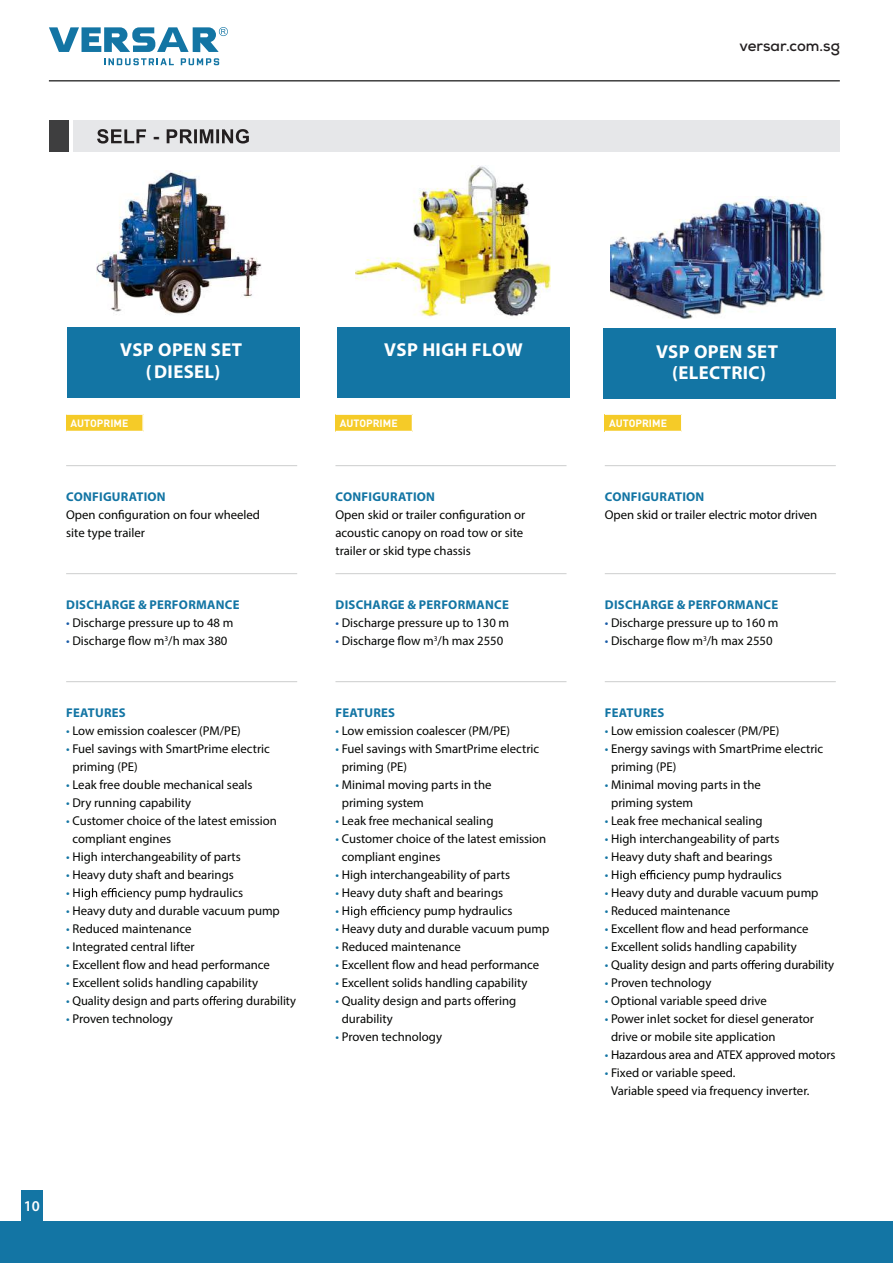
<style>
.page{position:relative;width:893px;height:1263px;background:#fff}
.page>*{position:absolute;margin:0;border:0;box-sizing:border-box;transform-origin:0 0}
.t1{font:700 19.5px "Arial";color:#231f20}
.t2{font:700 18.75px/21.6px "Myriad Pro";letter-spacing:.02em;color:#fff;text-align:center}
.t3{font:700 15px "Nexa";color:#231f20}
.t4{font:600 15px "Myriad Pro";color:#fff}
.t5{font:12.75px/18px "Myriad Pro";color:#040503}
.t6{font:700 12.75px "Myriad Pro";letter-spacing:.02em;color:#1375a4}
.t7{font:12.75px "Myriad Pro";color:#1375a4}
.t8{font:700 10.5px "DIN";color:#fff}
.s1{color:#185ba7}
.s2{color:#1375a4}
.s3{color:#040503}
</style>
<div class="page">
<hr style="left:49px;top:80px;width:791px;height:2px;background:#3e3e3f">
<div style="left:49px;top:120px;width:19px;height:31px;background:#3e3e3f"></div>
<div style="left:73px;top:120px;width:767px;height:31px;background:#e6e7e9"></div>
<div style="left:0;top:1221px;width:893px;height:42px;background:#1375a4"></div>
<div style="left:21px;top:1190px;width:22px;height:31px;background:#1375a4"></div>
<hr style="left:605px;top:465px;width:231px;height:1px;background:#d2d3d3">
<hr style="left:605px;top:573px;width:231px;height:1px;background:#d2d3d3">
<hr style="left:605px;top:681px;width:231px;height:1px;background:#d2d3d3">
<svg style="left:620px;top:870px;width:57px;height:12px"></svg>
<svg style="left:747px;top:960px;width:8px;height:9px"></svg>
<div style="left:605px;top:414px;width:77px;height:17px;background:#f5cb28"></div>
<svg style="left:681px;top:415px;width:1px;height:16px"></svg>
<hr style="left:605px;top:413px;width:77px;height:2px;background:#fff">
<hr style="left:335px;top:465px;width:231px;height:1px;background:#d2d3d3">
<hr style="left:335px;top:573px;width:231px;height:1px;background:#d2d3d3">
<hr style="left:335px;top:681px;width:231px;height:1px;background:#d2d3d3">
<svg style="left:351px;top:906px;width:57px;height:12px"></svg>
<svg style="left:481px;top:996px;width:8px;height:9px"></svg>
<div style="left:335px;top:414px;width:77px;height:17px;background:#f5cb28"></div>
<hr style="left:335px;top:413px;width:77px;height:2px;background:#fff">
<hr style="left:66px;top:465px;width:231px;height:1px;background:#d2d3d3">
<hr style="left:66px;top:573px;width:231px;height:1px;background:#d2d3d3">
<hr style="left:66px;top:681px;width:231px;height:1px;background:#d2d3d3">
<svg style="left:82px;top:888px;width:57px;height:12px"></svg>
<svg style="left:209px;top:996px;width:8px;height:9px"></svg>
<div style="left:66px;top:414px;width:77px;height:17px;background:#f5cb28"></div>
<svg style="left:142px;top:415px;width:2px;height:16px"></svg>
<hr style="left:66px;top:413px;width:77px;height:2px;background:#fff">
<svg style="left:97px;top:129px;width:49px;height:15px"></svg>
<svg style="left:167px;top:129px;width:82px;height:15px"></svg>
<div style="left:67px;top:327px;width:232px;height:70px;background:#1375a4"></div>
<div style="left:337px;top:327px;width:233px;height:70px;background:#1375a4"></div>
<div style="left:603px;top:328px;width:232px;height:71px;background:#1375a4"></div>
<svg style="left:104px;top:58px;width:70px;height:7px"></svg>
<svg style="left:181px;top:58px;width:38px;height:7px"></svg>
<svg style="left:49px;top:27px;width:179px;height:25px"></svg>
<img style="left:96px;top:171px;width:166px;height:144px">
<img style="left:356px;top:165px;width:194px;height:152px">
<img style="left:611px;top:196px;width:213px;height:122px">
<h1 class="t1" style="left:153px;top:123px;width:8px">-</h1>
<p class="t3" style="left:740px;top:36px;width:102px">versar.com.sg</p>
<h2 class="t2" style="left:120px;top:339px;width:123px">VSP OPEN SET (DIESEL)</h2>
<h2 class="t2" style="left:384px;top:339px;width:140px">VSP HIGH FLOW</h2>
<h2 class="t2" style="left:656px;top:341px;width:123px;line-height:20.7px">VSP OPEN SET (ELECTRIC)</h2>
<p class="t8" style="left:70px;top:416px;width:60px">AUTOPRIME</p>
<p class="t6" style="left:66px;top:488px;width:101px">CONFIGURATION</p>
<p class="t5" style="left:66px;top:506px;width:196px">Open configuration on four wheeled site type trailer</p>
<p class="t6" style="left:66px;top:596px;width:175px">DISCHARGE &amp; PERFORMANCE</p>
<p class="t5" style="left:66px;top:614px;width:169px"><span class="s1">•</span> Discharge pressure up to 48 m</p>
<p class="t5" style="left:66px;top:632px;width:163px"><span class="s1">•</span> Discharge flow m<sup>3</sup>/h max 380</p>
<p class="t6" style="left:66px;top:704px;width:61px">FEATURES</p>
<p class="t5" style="left:66px;top:722px;width:176px"><span class="s2">•</span> Low emission coalescer (PM/PE)</p>
<p class="t5" style="left:72px;top:740px;width:199px;text-indent:-6px"><span class="s2">•</span> Fuel savings with SmartPrime electric priming (PE)</p>
<p class="t5" style="left:66px;top:776px;width:188px"><span class="s2">•</span> Leak free double mechanical seals</p>
<p class="t5" style="left:66px;top:794px;width:127px"><span class="s2">•</span> Dry running capability</p>
<p class="t5" style="left:72px;top:812px;width:206px;text-indent:-6px"><span class="s2">•</span> Customer choice of the latest emission compliant engines</p>
<p class="t5" style="left:66px;top:848px;width:176px"><span class="s2">•</span> High interchangeability of parts</p>
<p class="t5" style="left:66px;top:866px;width:169px"><span class="s2">•</span> Heavy duty shaft and bearings</p>
<p class="t7" style="left:66px;top:885px;width:16px">• <span class="s3">H</span></p>
<p class="t5" style="left:140px;top:884px;width:105px">cy pump hydraulics</p>
<p class="t5" style="left:66px;top:902px;width:215px"><span class="s2">•</span> Heavy duty and durable vacuum pump</p>
<p class="t5" style="left:66px;top:920px;width:127px"><span class="s2">•</span> Reduced maintenance</p>
<p class="t5" style="left:66px;top:938px;width:130px"><span class="s2">•</span> Integrated central lifter</p>
<p class="t5" style="left:66px;top:956px;width:205px"><span class="s2">•</span> Excellent flow and head performance</p>
<p class="t5" style="left:66px;top:974px;width:193px"><span class="s2">•</span> Excellent solids handling capability</p>
<p class="t5" style="left:66px;top:992px;width:231px"><span class="s2">•</span> Quality design and parts o ering durability</p>
<p class="t5" style="left:66px;top:1010px;width:108px"><span class="s2">•</span> Proven technology</p>
<p class="t8" style="left:340px;top:416px;width:60px">AUTOPRIME</p>
<p class="t6" style="left:336px;top:488px;width:101px">CONFIGURATION</p>
<p class="t5" style="left:335px;top:506px;width:191px">Open skid or trailer configuration or acoustic canopy on road tow or site trailer or skid type chassis</p>
<p class="t6" style="left:336px;top:596px;width:175px">DISCHARGE &amp; PERFORMANCE</p>
<p class="t5" style="left:335px;top:614px;width:175px"><span class="s1">•</span> Discharge pressure up to 130 m</p>
<p class="t5" style="left:335px;top:632px;width:169px"><span class="s1">•</span> Discharge flow m<sup>3</sup>/h max 2550</p>
<p class="t6" style="left:336px;top:704px;width:61px">FEATURES</p>
<p class="t5" style="left:335px;top:722px;width:176px"><span class="s2">•</span> Low emission coalescer (PM/PE)</p>
<p class="t5" style="left:342px;top:740px;width:199px;text-indent:-6px"><span class="s2">•</span> Fuel savings with SmartPrime electric priming (PE)</p>
<p class="t5" style="left:342px;top:776px;width:151px;text-indent:-6px"><span class="s2">•</span> Minimal moving parts in the priming system</p>
<p class="t5" style="left:335px;top:812px;width:159px"><span class="s2">•</span> Leak free mechanical sealing</p>
<p class="t5" style="left:342px;top:830px;width:206px;text-indent:-6px"><span class="s2">•</span> Customer choice of the latest emission compliant engines</p>
<p class="t5" style="left:335px;top:866px;width:176px"><span class="s2">•</span> High interchangeability of parts</p>
<p class="t5" style="left:335px;top:884px;width:169px"><span class="s2">•</span> Heavy duty shaft and bearings</p>
<p class="t7" style="left:335px;top:903px;width:16px">• <span class="s3">H</span></p>
<p class="t5" style="left:409px;top:902px;width:105px">cy pump hydraulics</p>
<p class="t5" style="left:335px;top:920px;width:215px"><span class="s2">•</span> Heavy duty and durable vacuum pump</p>
<p class="t5" style="left:335px;top:938px;width:127px"><span class="s2">•</span> Reduced maintenance</p>
<p class="t5" style="left:335px;top:956px;width:205px"><span class="s2">•</span> Excellent flow and head performance</p>
<p class="t5" style="left:335px;top:974px;width:193px"><span class="s2">•</span> Excellent solids handling capability</p>
<p class="t5" style="left:342px;top:992px;width:176px;text-indent:-6px"><span class="s2">•</span> Quality design and parts o ering durability</p>
<p class="t5" style="left:335px;top:1028px;width:108px"><span class="s2">•</span> Proven technology</p>
<p class="t8" style="left:609px;top:416px;width:60px">AUTOPRIME</p>
<p class="t6" style="left:605px;top:488px;width:101px">CONFIGURATION</p>
<p class="t5" style="left:605px;top:506px;width:214px">Open skid or trailer electric motor driven</p>
<p class="t6" style="left:605px;top:596px;width:175px">DISCHARGE &amp; PERFORMANCE</p>
<p class="t5" style="left:605px;top:614px;width:175px"><span class="s1">•</span> Discharge pressure up to 160 m</p>
<p class="t5" style="left:605px;top:632px;width:169px"><span class="s1">•</span> Discharge flow m<sup>3</sup>/h max 2550</p>
<p class="t6" style="left:605px;top:704px;width:61px">FEATURES</p>
<p class="t5" style="left:605px;top:722px;width:176px"><span class="s2">•</span> Low emission coalescer (PM/PE)</p>
<p class="t5" style="left:611px;top:740px;width:214px;text-indent:-6px"><span class="s2">•</span> Energy savings with SmartPrime electric priming (PE)</p>
<p class="t5" style="left:611px;top:776px;width:151px;text-indent:-6px"><span class="s2">•</span> Minimal moving parts in the priming system</p>
<p class="t5" style="left:605px;top:812px;width:159px"><span class="s2">•</span> Leak free mechanical sealing</p>
<p class="t5" style="left:605px;top:830px;width:176px"><span class="s2">•</span> High interchangeability of parts</p>
<p class="t5" style="left:605px;top:848px;width:169px"><span class="s2">•</span> Heavy duty shaft and bearings</p>
<p class="t7" style="left:605px;top:867px;width:16px">• <span class="s3">H</span></p>
<p class="t5" style="left:678px;top:866px;width:105px">cy pump hydraulics</p>
<p class="t5" style="left:605px;top:884px;width:215px"><span class="s2">•</span> Heavy duty and durable vacuum pump</p>
<p class="t5" style="left:605px;top:902px;width:127px"><span class="s2">•</span> Reduced maintenance</p>
<p class="t5" style="left:605px;top:920px;width:205px"><span class="s2">•</span> Excellent flow and head performance</p>
<p class="t5" style="left:605px;top:938px;width:193px"><span class="s2">•</span> Excellent solids handling capability</p>
<p class="t5" style="left:605px;top:956px;width:231px"><span class="s2">•</span> Quality design and parts o ering durability</p>
<p class="t5" style="left:605px;top:974px;width:108px"><span class="s2">•</span> Proven technology</p>
<p class="t5" style="left:605px;top:992px;width:164px"><span class="s2">•</span> Optional variable speed drive</p>
<p class="t5" style="left:611px;top:1010px;width:204px;text-indent:-6px"><span class="s2">•</span> Power inlet socket for diesel generator drive or mobile site application</p>
<p class="t5" style="left:605px;top:1046px;width:232px"><span class="s2">•</span> Hazardous area and ATEX approved motors</p>
<p class="t5" style="left:611px;top:1064px;width:200px;text-indent:-6px"><span class="s2">•</span> Fixed or variable speed.<br>Variable speed via frequency inverter.</p>
<p class="t4" style="left:24px;top:1196px;width:18px">10</p>
</div>
